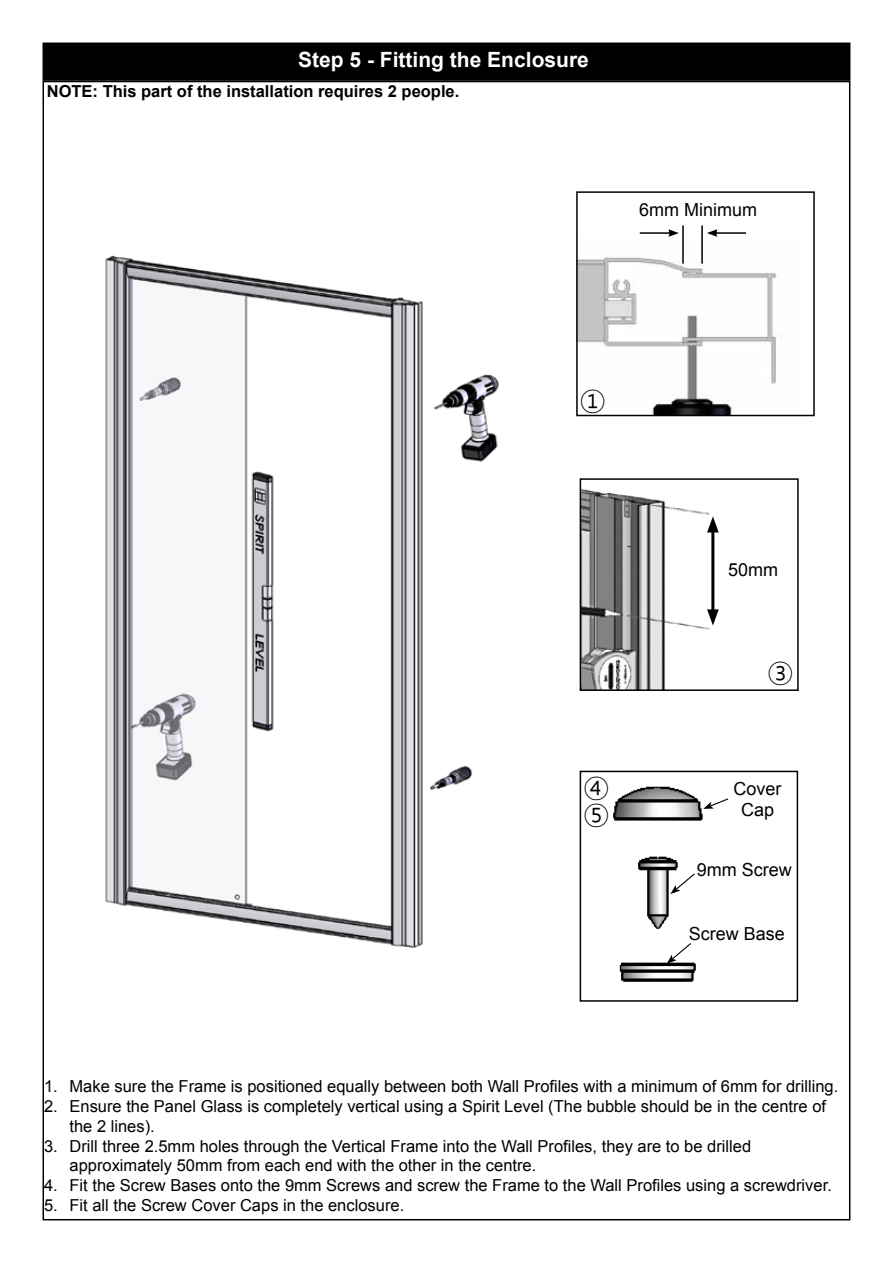
<style>
.page{position:relative;width:893px;height:1263px;background:#fff}
.page>*{position:absolute;margin:0;border:0;box-sizing:border-box;transform-origin:0 0}
.t1{font:27px "Malgun Gothic";color:#000}
.t2{font:700 21px "Arial";color:#fff}
.t3{font:18px/21.6px "Arial";color:#000;text-align:center}
.t4{font:16.5px/19.8px "Arial";color:#000}
.t5{font:700 16.5px "Arial";color:#000}
</style>
<div class="page">
<div style="left:43px;top:43px;width:807px;height:37px;background:#000"></div>
<div style="left:43px;top:43px;width:807px;height:38px;border:2px solid #000"></div>
<img style="left:105px;top:255px;width:394px;height:693px">
<img style="left:579px;top:236px;width:202px;height:177px">
<div style="left:576px;top:191px;width:239px;height:225px;border:2px solid #000"></div>
<img style="left:583px;top:489px;width:136px;height:199px">
<div style="left:580px;top:478px;width:219px;height:213px;border:2px solid #000"></div>
<hr style="left:711px;top:527px;width:3px;height:88px;background:#000">
<svg style="left:707px;top:516px;width:12px;height:16px"></svg>
<svg style="left:707px;top:609px;width:12px;height:16px"></svg>
<hr style="left:701px;top:225px;width:2px;height:39px;background:#000">
<hr style="left:682px;top:225px;width:2px;height:39px;background:#000">
<hr style="left:640px;top:232px;width:31px;height:2px;background:#000">
<svg style="left:668px;top:229px;width:11px;height:8px"></svg>
<hr style="left:715px;top:232px;width:31px;height:2px;background:#000">
<svg style="left:707px;top:229px;width:10px;height:8px"></svg>
<img style="left:613px;top:786px;width:90px;height:196px">
<div style="left:580px;top:771px;width:218px;height:231px;border:2px solid #000"></div>
<svg style="left:667px;top:942px;width:25px;height:22px"></svg>
<svg style="left:670px;top:872px;width:26px;height:22px"></svg>
<svg style="left:703px;top:798px;width:26px;height:11px"></svg>
<p class="t2" style="left:298px;top:45px;width:292px">Step 5 - Fitting the Enclosure</p>
<p class="t5" style="left:47px;top:80px;width:13px">NOT</p>
<p class="t5" style="left:82px;top:80px;width:379px">E: This part of the installation requires 2 people.</p>
<p class="t3" style="left:639px;top:199px;width:119px">6mm Minimum</p>
<h1 class="t1" style="left:580px;top:384px;width:28px">①</h1>
<h1 class="t1" style="left:583px;top:771px;width:28px">④</h1>
<h1 class="t1" style="left:583px;top:798px;width:28px">⑤</h1>
<p class="t3" style="left:728px;top:559px;width:52px">50mm</p>
<h1 class="t1" style="left:767px;top:656px;width:28px">③</h1>
<p class="t3" style="left:733px;top:778px;width:50px">Cover<br>Cap</p>
<p class="t3" style="left:697px;top:858px;width:97px">9mm Screw</p>
<p class="t3" style="left:689px;top:922px;width:98px">Screw Base</p>
<p class="t4" style="left:44px;top:1076px;width:796px">1. Make sure the Frame is positioned equally between both Wall Profiles with a minimum of 6mm for drilling.</p>
<p class="t4" style="left:70px;top:1096px;width:758px;text-indent:-26px">2. Ensure the Panel Glass is completely vertical using a Spirit Level (The bubble should be in the centre of the 2 lines).</p>
<p class="t4" style="left:70px;top:1136px;width:683px;text-indent:-26px">3. Drill three 2.5mm holes through the Vertical Frame into the Wall Profiles, they are to be drilled approximately 50mm from each end with the other in the centre.</p>
<p class="t4" style="left:44px;top:1175px;width:789px">4. Fit the Screw Bases onto the 9mm Screws and screw the Frame to the Wall Profiles using a screwdriver.</p>
<p class="t4" style="left:44px;top:1195px;width:362px">5. Fit all the Screw Cover Caps in the enclosure.</p>
</div>
